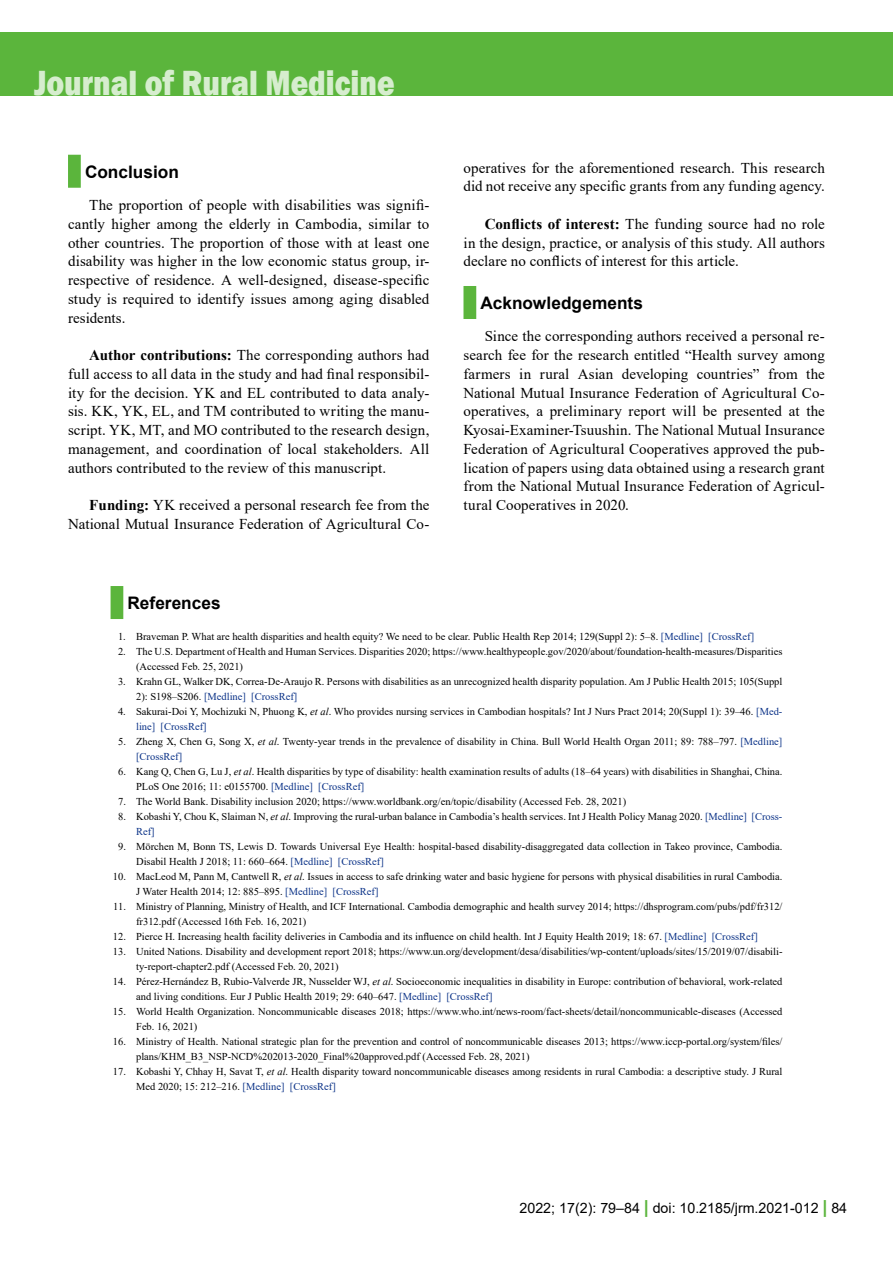
<style>
.page{position:relative;width:893px;height:1263px;background:#fff}
.page>*{position:absolute;margin:0;border:0;box-sizing:border-box;transform-origin:0 0}
.t1{font:800 36px "Franklin Gothic";color:#d6edce;scale:.83 1}
.t2{font:700 17.25px "Arial";color:#000}
.t3{font:15px/18.8px "Times New Roman";letter-spacing:.005em;color:#000;text-align:justify}
.t4{font:14.25px "Arial";color:#000}
.t5{font:10.5px/15px "Times New Roman";color:#000}
.s1{font-weight:700}
.s2{color:#0c3388}
.s3{font-style:italic}
.s4{font-weight:700;font-size:18px;color:#5bb53c}
</style>
<div class="page">
<div style="left:0;top:32px;width:893px;height:64px;background:#5bb53c"></div>
<div style="left:68px;top:155px;width:13px;height:33px;background:#5bb53c"></div>
<div style="left:463px;top:286px;width:13px;height:33px;background:#5bb53c"></div>
<div style="left:111px;top:586px;width:12px;height:33px;background:#5bb53c"></div>
<h1 class="t1" style="left:34px;top:59px;width:436px">Journal of Rural Medicine</h1>
<h2 class="t2" style="left:85px;top:160px;width:95px">Conclusion</h2>
<p class="t3" style="left:68px;top:195px;width:363px;text-indent:21px">The proportion of people with disabilities was signifi&shy;cantly higher among the elderly in Cambodia, similar to other countries. The proportion of those with at least one disability was higher in the low economic status group, ir&shy;respective of residence. A well-designed, disease-specific study is required to identify issues among aging disabled residents.</p>
<p class="t3" style="left:68px;top:345px;width:363px;text-indent:21px"><span class="s1">Author contributions:</span> The corresponding authors had full access to all data in the study and had final responsibil&shy;ity for the decision. YK and EL contributed to data analy&shy;sis. KK, YK, EL, and TM contributed to writing the manu&shy;script. YK, MT, and MO contributed to the research design, management, and coordination of local stakeholders. All authors contributed to the review of this manuscript.</p>
<h3 class="t3" style="left:68px;top:495px;width:363px;text-align:right"><span class="s1">Funding:</span> YK received a personal research fee from the<br>National Mutual Insurance Federation of Agricultural Co-</h3>
<h3 class="t3" style="left:463px;top:158px;width:363px">operatives for the aforementioned research. This research did not receive any specific grants from any funding agency.</h3>
<h3 class="t3" style="left:463px;top:214px;width:363px;text-indent:21px"><span class="s1">Conflicts of interest:</span> The funding source had no role in the design, practice, or analysis of this study. All authors declare no conflicts of interest for this article.</h3>
<h2 class="t2" style="left:480px;top:291px;width:164px">Acknowledgements</h2>
<p class="t3" style="left:463px;top:326px;width:363px;text-indent:21px">Since the corresponding authors received a personal re&shy;search fee for the research entitled “Health survey among farmers in rural Asian developing countries” from the National Mutual Insurance Federation of Agricultural Co&shy;operatives, a preliminary report will be presented at the Kyosai-Examiner-Tsuushin. The National Mutual Insurance Federation of Agricultural Cooperatives approved the pub&shy;lication of papers using data obtained using a research grant from the National Mutual Insurance Federation of Agricul&shy;tural Cooperatives in 2020.</p>
<h2 class="t2" style="left:128px;top:591px;width:95px">References</h2>
<p class="t5" style="left:118px;top:628px;width:638px">1. Braveman P. What are health disparities and health equity? We need to be clear. Public Health Rep 2014; 129(Suppl 2): 5–8. <span class="s2">[Medline] [CrossRef]</span></p>
<p class="t5" style="left:136px;top:643px;width:648px;text-indent:-18px">2. The U.S. Department of Health and Human Services. Disparities 2020; https://www.healthypeople.gov/2020/about/foundation-health-measures/Disparities (Accessed Feb. 25, 2021)</p>
<p class="t5" style="left:136px;top:673px;width:648px;text-indent:-18px">3. Krahn GL, Walker DK, Correa-De-Araujo R. Persons with disabilities as an unrecognized health disparity population. Am J Public Health 2015; 105(Suppl<br>2): S198–S206. <span class="s2">[Medline] [CrossRef]</span></p>
<p class="t5" style="left:136px;top:703px;width:648px;text-indent:-18px">4. Sakurai-Doi Y, Mochizuki N, Phuong K, <span class="s3">et al</span>. Who provides nursing services in Cambodian hospitals? Int J Nurs Pract 2014; 20(Suppl 1): 39–46. <span class="s2">[Med&shy;line] [CrossRef]</span></p>
<p class="t5" style="left:136px;top:733px;width:648px;text-indent:-18px">5. Zheng X, Chen G, Song X, <span class="s3">et al</span>. Twenty-year trends in the prevalence of disability in China. Bull World Health Organ 2011; 89: 788–797. <span class="s2">[Medline] [CrossRef]</span></p>
<p class="t5" style="left:136px;top:763px;width:648px;text-indent:-18px">6. Kang Q, Chen G, Lu J, <span class="s3">et al</span>. Health disparities by type of disability: health examination results of adults (18–64 years) with disabilities in Shanghai, China.<br>PLoS One 2016; 11: e0155700. <span class="s2">[Medline] [CrossRef]</span></p>
<p class="t5" style="left:118px;top:793px;width:510px">7. The World Bank. Disability inclusion 2020; https://www.worldbank.org/en/topic/disability (Accessed Feb. 28, 2021)</p>
<p class="t5" style="left:136px;top:808px;width:648px;text-indent:-18px">8. Kobashi Y, Chou K, Slaiman N, <span class="s3">et al</span>. Improving the rural-urban balance in Cambodia’s health services. Int J Health Policy Manag 2020. <span class="s2">[Medline] [Cross-<br>Ref]</span></p>
<p class="t5" style="left:136px;top:838px;width:648px;text-indent:-18px">9. Mörchen M, Bonn TS, Lewis D. Towards Universal Eye Health: hospital-based disability-disaggregated data collection in Takeo province, Cambodia.<br>Disabil Health J 2018; 11: 660–664. <span class="s2">[Medline] [CrossRef]</span></p>
<p class="t5" style="left:136px;top:868px;width:648px;text-indent:-23px">10. MacLeod M, Pann M, Cantwell R, <span class="s3">et al</span>. Issues in access to safe drinking water and basic hygiene for persons with physical disabilities in rural Cambodia.<br>J Water Health 2014; 12: 885–895. <span class="s2">[Medline] [CrossRef]</span></p>
<p class="t5" style="left:136px;top:898px;width:648px;text-indent:-23px">11. Ministry of Planning, Ministry of Health, and ICF International. Cambodia demographic and health survey 2014; https://dhsprogram.com/pubs/pdf/fr312/ fr312.pdf (Accessed 16th Feb. 16, 2021)</p>
<p class="t5" style="left:113px;top:928px;width:646px">12. Pierce H. Increasing health facility deliveries in Cambodia and its influence on child health. Int J Equity Health 2019; 18: 67. <span class="s2">[Medline] [CrossRef]</span></p>
<p class="t5" style="left:136px;top:943px;width:648px;text-indent:-23px">13. United Nations. Disability and development report 2018; https://www.un.org/development/desa/disabilities/wp-content/uploads/sites/15/2019/07/disabili&shy;ty-report-chapter2.pdf (Accessed Feb. 20, 2021)</p>
<p class="t5" style="left:136px;top:973px;width:648px;text-indent:-23px">14. Pérez-Hernández B, Rubio-Valverde JR, Nusselder WJ, <span class="s3">et al</span>. Socioeconomic inequalities in disability in Europe: contribution of behavioral, work-related and living conditions. Eur J Public Health 2019; 29: 640–647. <span class="s2">[Medline] [CrossRef]</span></p>
<p class="t5" style="left:136px;top:1003px;width:648px;text-indent:-23px">15. World Health Organization. Noncommunicable diseases 2018; https://www.who.int/news-room/fact-sheets/detail/noncommunicable-diseases (Accessed<br>Feb. 16, 2021)</p>
<p class="t5" style="left:136px;top:1033px;width:648px;text-indent:-23px">16. Ministry of Health. National strategic plan for the prevention and control of noncommunicable diseases 2013; https://www.iccp-portal.org/system/files/ plans/KHM_B3_NSP-NCD%202013-2020_Final%20approved.pdf (Accessed Feb. 28, 2021)</p>
<p class="t5" style="left:136px;top:1063px;width:648px;text-indent:-23px">17. Kobashi Y, Chhay H, Savat T, <span class="s3">et al</span>. Health disparity toward noncommunicable diseases among residents in rural Cambodia: a descriptive study. J Rural<br>Med 2020; 15: 212–216. <span class="s2">[Medline] [CrossRef]</span></p>
<h3 class="t4" style="left:519px;top:1198px;width:329px">2022; 17(2): 79–84 <span class="s4">|</span> doi: 10.2185/jrm.2021-012 <span class="s4">|</span> 84</h3>
</div>
